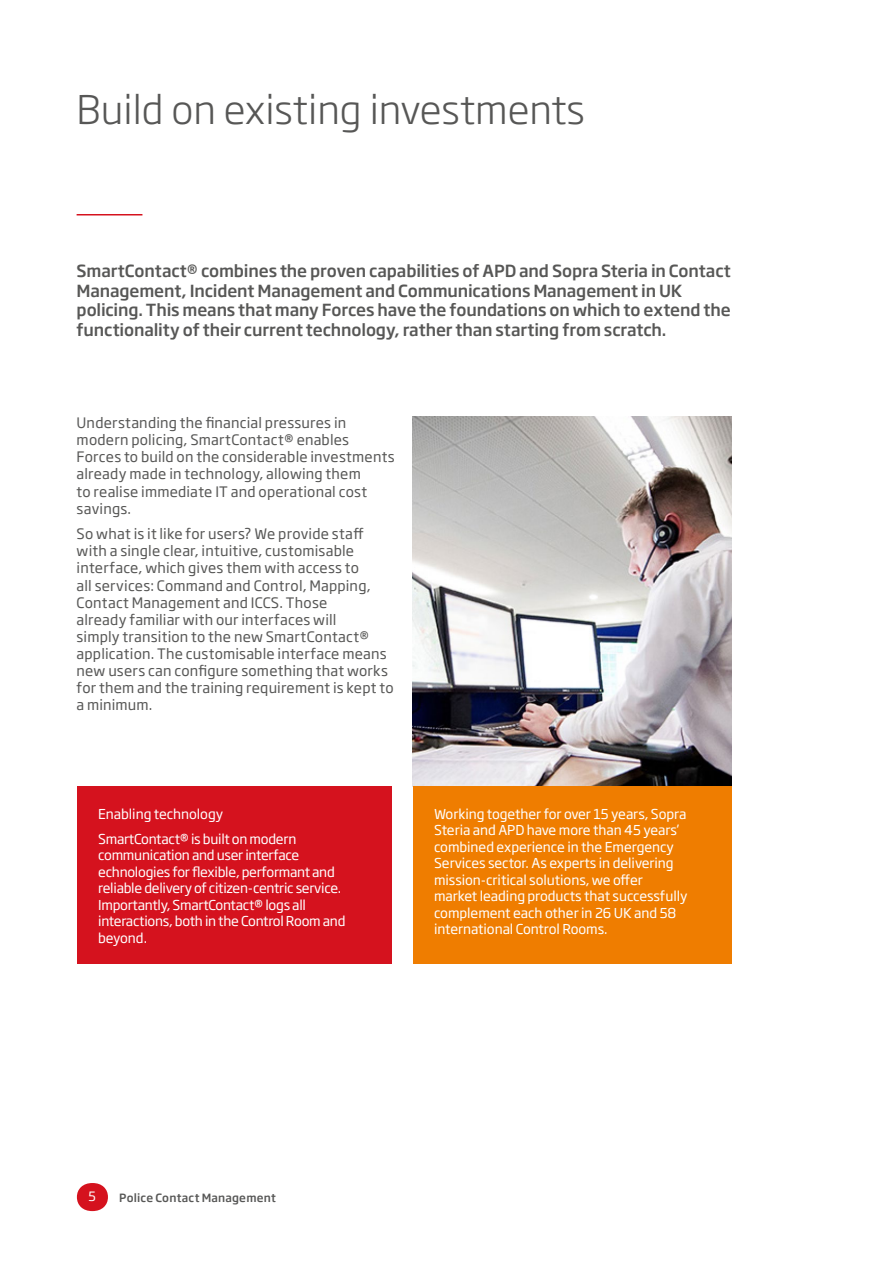
<style>
.page{position:relative;width:893px;height:1263px;background:#fff}
.page>*{position:absolute;margin:0;border:0;box-sizing:border-box;transform-origin:0 0}
.t1{font:300 39px "Soho Gothic Std";color:#575756}
.t2{font:500 16.5px/19.8px "Soho Gothic Std";letter-spacing:-.01em;color:#575756}
.t3{font:14.25px/17.1px "Soho Gothic Std";letter-spacing:.015em;color:#575756}
.t4{font:13.5px/16.5px "Soho Gothic Std";letter-spacing:-.02em;color:#fff}
.t5{font:12.75px "Soho Gothic Std";color:#fff}
.t6{font:500 11.25px "Soho Gothic Std";letter-spacing:.02em;color:#575756}
</style>
<div class="page">
<svg style="left:77px;top:1183px;width:31px;height:28px"></svg>
<img style="left:413px;top:417px;width:318px;height:370px">
<hr style="left:77px;top:214px;width:65px;height:1px;background:#d5121e">
<div style="left:77px;top:787px;width:314px;height:177px;background:#d5121e"></div>
<div style="left:413px;top:787px;width:318px;height:177px;background:#ef7d00"></div>
<h1 class="t1" style="left:77px;top:85px;width:510px">Build on existing investments</h1>
<p class="t2" style="left:77px;top:261px;width:656px">SmartContact® combines the proven capabilities of APD and Sopra Steria in Contact Management, Incident Management and Communications Management in UK policing. This means that many Forces have the foundations on which to extend the functionality of their current technology, rather than starting from scratch.</p>
<p class="t3" style="left:77px;top:415px;width:320px">Understanding the financial pressures in modern policing, SmartContact® enables Forces to build on the considerable investments already made in technology, allowing them<br>to realise immediate IT and operational cost savings.</p>
<p class="t3" style="left:77px;top:526px;width:318px">So what is it like for users? We provide staff with a single clear, intuitive, customisable interface, which gives them with access to<br>all services: Command and Control, Mapping, Contact Management and ICCS. Those<br>already familiar with our interfaces will<br>simply transition to the new SmartContact® application. The customisable interface means new users can configure something that works for them and the training requirement is kept to a minimum.</p>
<p class="t4" style="left:98px;top:801px;width:200px;line-height:25px">Enabling technology<br>SmartContact® is built on modern</p>
<p class="t4" style="left:98px;top:847px;width:249px">communication and user interface echnologies for flexible, performant and reliable delivery of citizen-centric service.<br>Importantly, SmartContact® logs all interactions, both in the Control Room and beyond.</p>
<p class="t4" style="left:434px;top:805px;width:255px">Working together for over 15 years, Sopra Steria and APD have more than 45 years’ combined experience in the Emergency Services sector. As experts in delivering mission-critical solutions, we offer market leading products that successfully complement each other in 26 UK and 58 international Control Rooms.</p>
<p class="t5" style="left:89px;top:1188px;width:9px">5</p>
<p class="t6" style="left:119px;top:1191px;width:158px">Police Contact Management</p>
</div>
